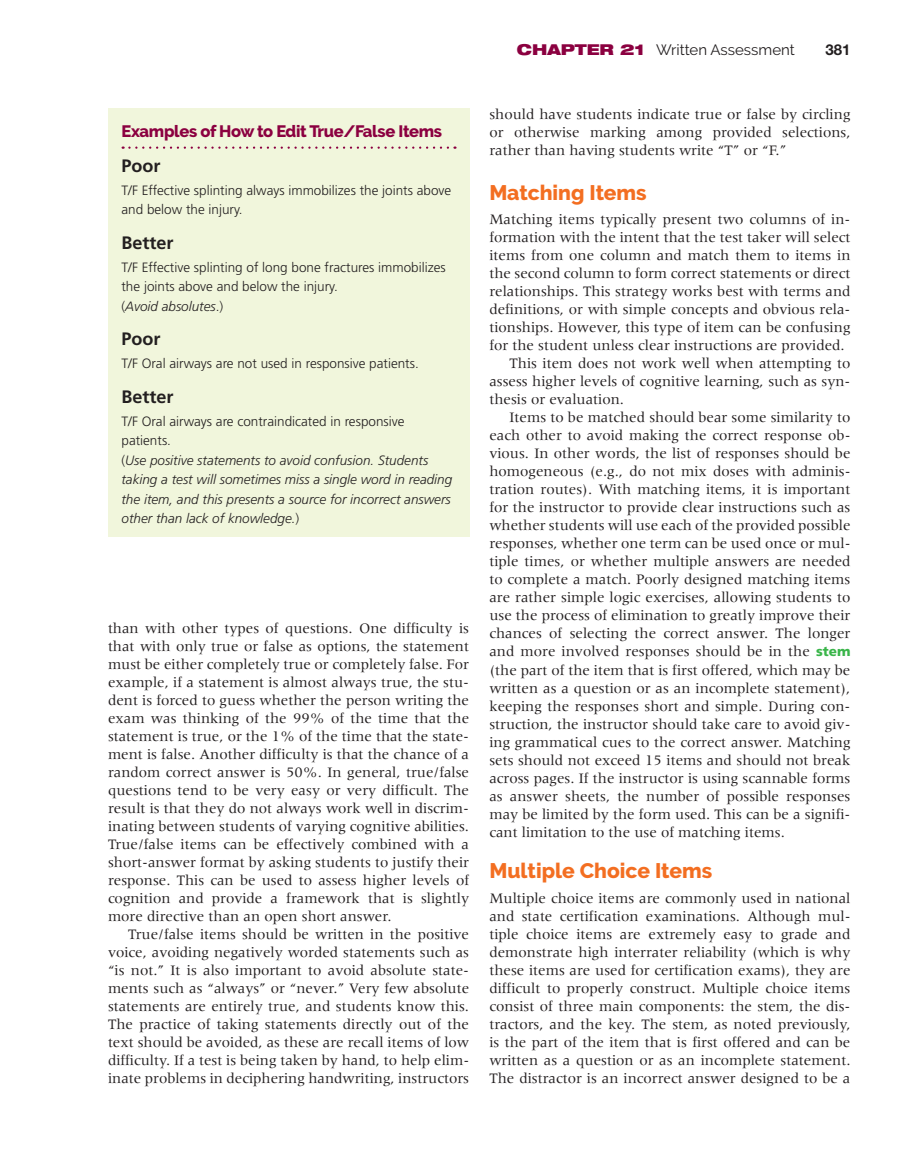
<style>
.page{position:relative;width:918px;height:1175px;background:#fff}
.page>*{position:absolute;margin:0;border:0;box-sizing:border-box;transform-origin:0 0}
.t1{font:800 21px "Raleway";color:#f36e21}
.t2{font:700 18px "Frutiger LT Std";color:#231f20}
.t3{font:800 16.5px "Raleway";letter-spacing:-.02em;color:#8b0040}
.t4{font:15px/18px "Meridien LT Std";color:#231f20;text-align:justify}
.t5{font:15px "Raleway";color:#231f20}
.t6{font:700 15px "Helvetica Neue LT Std";color:#231f20}
.t7{font:italic 300 13.5px/19.5px "Frutiger LT Std";color:#231f20}
.t8{font:300 13.5px/19.5px "Frutiger LT Std";color:#231f20}
.s1{font-family:"Helvetica Neue LT Std";font-weight:900;font-stretch:expanded;color:#8b0040}
.s2{font-style:italic}
.s3{font-style:normal}
.s4{font-family:"Frutiger LT Std";font-weight:900;font-size:13.5px;color:#3ab54a}
</style>
<div class="page">
<div style="left:108px;top:108px;width:361px;height:429px;background:#f1f6dc"></div>
<svg style="left:123px;top:146px;width:332px;height:3px"></svg>
<p class="t5" style="left:517px;top:41px;width:280px"><span class="s1">CHAPTER 21</span> Written Assessment</p>
<p class="t6" style="left:825px;top:40px;width:27px">381</p>
<p class="t3" style="left:122px;top:122px;width:322px">Examples of How to Edit True/False Items</p>
<p class="t2" style="left:122px;top:155px;width:41px">Poor</p>
<p class="t8" style="left:122px;top:180px;width:331px">T/F Effective splinting always immobilizes the joints above and below the injury.</p>
<p class="t2" style="left:122px;top:232px;width:54px">Better</p>
<p class="t8" style="left:122px;top:257px;width:326px">T/F Effective splinting of long bone fractures immobilizes the joints above and below the injury.<br>(<span class="s2">Avoid absolutes</span>.)</p>
<p class="t2" style="left:122px;top:328px;width:41px">Poor</p>
<p class="t8" style="left:122px;top:354px;width:299px">T/F Oral airways are not used in responsive patients.</p>
<p class="t2" style="left:122px;top:386px;width:54px">Better</p>
<p class="t7" style="left:122px;top:411px;width:332px"><span class="s3">T/F Oral airways are contraindicated in responsive patients.<br>(</span>Use positive statements to avoid confusion. Students taking a test will sometimes miss a single word in reading the item, and this presents a source for incorrect answers other than lack of knowledge.<span class="s3">)</span></p>
<p class="t4" style="left:108px;top:618px;width:363px">than with other types of questions. One difficulty is that with only true or false as options, the statement must be either completely true or completely false. For example, if a statement is almost always true, the stu&shy;dent is forced to guess whether the person writing the exam was thinking of the 99% of the time that the statement is true, or the 1% of the time that the state&shy;ment is false. Another difficulty is that the chance of a random correct answer is 50%. In general, true/false questions tend to be very easy or very difficult. The result is that they do not always work well in discrim&shy;inating between students of varying cognitive abilities.<br>True/false items can be effectively combined with a short-answer format by asking students to justify their response. This can be used to assess higher levels of cognition and provide a framework that is slightly more directive than an open short answer.</p>
<p class="t4" style="left:108px;top:924px;width:363px;text-indent:20px">True/false items should be written in the positive voice, avoiding negatively worded statements such as “is not.” It is also important to avoid absolute state&shy;ments such as “always” or “never.” Very few absolute statements are entirely true, and students know this.<br>The practice of taking statements directly out of the text should be avoided, as these are recall items of low difficulty. If a test is being taken by hand, to help elim&shy;inate problems in deciphering handwriting, instructors</p>
<p class="t4" style="left:489px;top:105px;width:363px">should have students indicate true or false by circling or otherwise marking among provided selections, rather than having students write “T” or “F.”</p>
<h1 class="t1" style="left:489px;top:180px;width:159px">Matching Items</h1>
<p class="t4" style="left:489px;top:210px;width:363px">Matching items typically present two columns of in-</p>
<p class="t4" style="left:489px;top:228px;width:363px">formation with the intent that the test taker will select</p>
<p class="t4" style="left:489px;top:246px;width:363px">items from one column and match them to items in</p>
<p class="t4" style="left:489px;top:264px;width:363px">the second column to form correct statements or direct</p>
<p class="t4" style="left:489px;top:282px;width:363px">relationships. This strategy works best with terms and</p>
<p class="t4" style="left:489px;top:300px;width:363px">definitions, or with simple concepts and obvious rela-</p>
<p class="t4" style="left:489px;top:318px;width:363px">tionships. However, this type of item can be confusing</p>
<p class="t4" style="left:489px;top:336px;width:357px">for the student unless clear instructions are provided.</p>
<p class="t4" style="left:510px;top:354px;width:342px">This item does not work well when attempting to</p>
<p class="t4" style="left:489px;top:372px;width:363px">assess higher levels of cognitive learning, such as syn-</p>
<p class="t4" style="left:489px;top:390px;width:136px">thesis or evaluation.</p>
<p class="t4" style="left:510px;top:408px;width:342px">Items to be matched should bear some similarity to</p>
<p class="t4" style="left:489px;top:426px;width:363px">each other to avoid making the correct response ob-</p>
<p class="t4" style="left:489px;top:444px;width:363px">vious. In other words, the list of responses should be</p>
<p class="t4" style="left:489px;top:462px;width:363px">homogeneous (e.g., do not mix doses with adminis-</p>
<p class="t4" style="left:489px;top:480px;width:363px">tration routes). With matching items, it is important</p>
<p class="t4" style="left:489px;top:498px;width:363px">for the instructor to provide clear instructions such as</p>
<p class="t4" style="left:489px;top:516px;width:363px">whether students will use each of the provided possible</p>
<p class="t4" style="left:489px;top:534px;width:363px">responses, whether one term can be used once or mul-</p>
<p class="t4" style="left:489px;top:552px;width:363px">tiple times, or whether multiple answers are needed</p>
<p class="t4" style="left:489px;top:570px;width:363px">to complete a match. Poorly designed matching items</p>
<p class="t4" style="left:489px;top:588px;width:363px">are rather simple logic exercises, allowing students to</p>
<p class="t4" style="left:489px;top:606px;width:363px">use the process of elimination to greatly improve their</p>
<p class="t4" style="left:489px;top:624px;width:363px">chances of selecting the correct answer. The longer</p>
<p class="t4" style="left:489px;top:642px;width:363px">and more involved responses should be in the <span class="s4">stem</span></p>
<p class="t4" style="left:489px;top:660px;width:363px">(the part of the item that is first offered, which may be</p>
<p class="t4" style="left:489px;top:678px;width:363px">written as a question or as an incomplete statement),</p>
<p class="t4" style="left:489px;top:696px;width:363px">keeping the responses short and simple. During con-</p>
<p class="t4" style="left:489px;top:714px;width:363px">struction, the instructor should take care to avoid giv-</p>
<p class="t4" style="left:489px;top:732px;width:363px">ing grammatical cues to the correct answer. Matching</p>
<p class="t4" style="left:489px;top:750px;width:363px">sets should not exceed 15 items and should not break</p>
<p class="t4" style="left:489px;top:768px;width:363px">across pages. If the instructor is using scannable forms</p>
<p class="t4" style="left:489px;top:786px;width:363px">as answer sheets, the number of possible responses</p>
<p class="t4" style="left:489px;top:804px;width:363px">may be limited by the form used. This can be a signifi-</p>
<p class="t4" style="left:489px;top:822px;width:297px">cant limitation to the use of matching items.</p>
<h1 class="t1" style="left:489px;top:858px;width:224px">Multiple Choice Items</h1>
<p class="t4" style="left:489px;top:888px;width:363px">Multiple choice items are commonly used in national and state certification examinations. Although mul&shy;tiple choice items are extremely easy to grade and demonstrate high interrater reliability (which is why these items are used for certification exams), they are difficult to properly construct. Multiple choice items consist of three main components: the stem, the dis&shy;tractors, and the key. The stem, as noted previously, is the part of the item that is first offered and can be written as a question or as an incomplete statement.<br>The distractor is an incorrect answer designed to be a</p>
</div>
